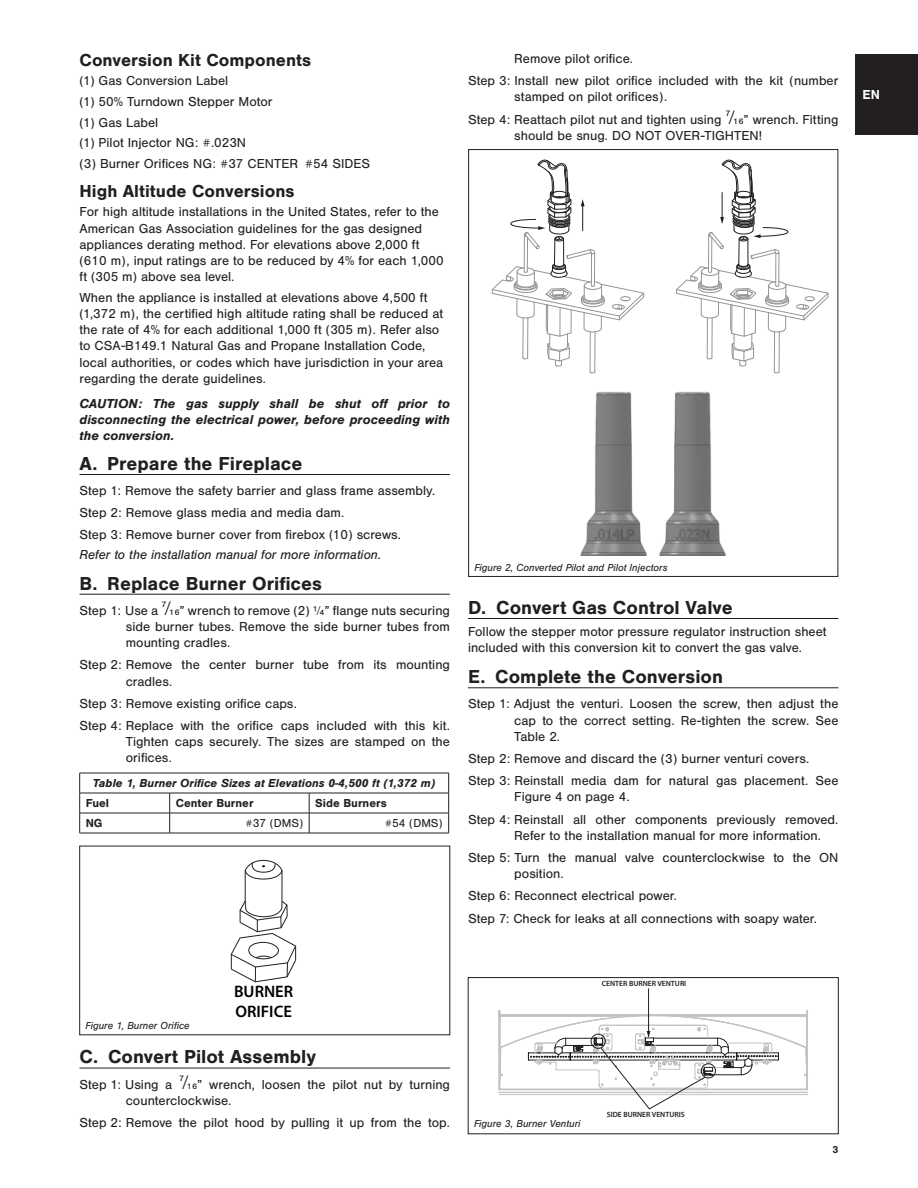
<style>
.page{position:relative;width:918px;height:1188px;background:#fff}
.page>*{position:absolute;margin:0;border:0;box-sizing:border-box;transform-origin:0 0}
.t1{font:700 19.5px "Nimbus San";color:#231f20}
.Head_1_no_marker{font:700 18px "Nimbus San";color:#231f20}
.t2{font:600 16.65px/20px "Myriad Pro";color:#000}
.Body_Paragraph{font:13.5px/16.2px "Nimbus San";color:#231f20}
.Kit_Components{font:13.5px "Nimbus San";color:#231f20}
.Emphasis{font:italic 700 13.5px/16.2px "Nimbus San";color:#231f20;text-align:justify}
.Body_Paragraph-2{font:italic 13.5px "Nimbus San";color:#231f20}
.t3{font:700 13.5px "Nimbus San";color:#fff}
.t4{font:italic 700 12px "Nimbus San";color:#231f20}
.Body_Row{font:700 12px "Nimbus San";color:#231f20}
.Table{font:12px "Nimbus San";color:#231f20}
.t5{font:italic 10.5px "Nimbus San";color:#231f20}
.t6{font:700 10.5px "Nimbus San";color:#231f20}
.t7{font:600 7.65px "Myriad Pro";color:#231f20}
.s1{font-size:20.25px}
</style>
<div class="page">
<div style="left:855px;top:54px;width:63px;height:81px;background:#231f20"></div>
<hr style="left:80px;top:474px;width:370px;height:1px;background:#231f20">
<hr style="left:80px;top:594px;width:370px;height:1px;background:#231f20">
<hr style="left:80px;top:773px;width:90px;height:1px;background:#231f20">
<hr style="left:170px;top:773px;width:139px;height:1px;background:#231f20">
<hr style="left:309px;top:773px;width:140px;height:1px;background:#231f20">
<hr style="left:80px;top:793px;width:90px;height:1px;background:#231f20">
<hr style="left:170px;top:793px;width:139px;height:1px;background:#231f20">
<hr style="left:309px;top:793px;width:140px;height:1px;background:#231f20">
<hr style="left:80px;top:813px;width:90px;height:1px;background:#231f20">
<svg style="left:79px;top:773px;width:1px;height:60px"></svg>
<hr style="left:170px;top:813px;width:139px;height:1px;background:#231f20">
<svg style="left:169px;top:793px;width:1px;height:40px"></svg>
<hr style="left:309px;top:813px;width:140px;height:1px;background:#231f20">
<svg style="left:309px;top:793px;width:1px;height:40px"></svg>
<svg style="left:448px;top:773px;width:1px;height:60px"></svg>
<hr style="left:80px;top:833px;width:90px;height:1px;background:#231f20">
<hr style="left:170px;top:833px;width:139px;height:1px;background:#231f20">
<hr style="left:309px;top:833px;width:140px;height:1px;background:#231f20">
<svg style="left:231px;top:859px;width:65px;height:123px"></svg>
<hr style="left:80px;top:1068px;width:370px;height:1px;background:#231f20">
<hr style="left:468px;top:618px;width:370px;height:1px;background:#231f20">
<hr style="left:468px;top:688px;width:370px;height:1px;background:#231f20">
<hr style="left:648px;top:988px;width:1px;height:44px;background:#231f20">
<svg style="left:498px;top:1005px;width:310px;height:105px"></svg>
<div style="left:468px;top:977px;width:370px;height:157px;border:1px solid #231f20"></div>
<img style="left:580px;top:391px;width:146px;height:164px">
<div style="left:468px;top:149px;width:370px;height:428px;border:1px solid #231f20"></div>
<hr style="left:590px;top:332px;width:1px;height:40px;background:#939598">
<hr style="left:595px;top:332px;width:1px;height:40px;background:#939598">
<svg style="left:492px;top:159px;width:152px;height:207px"></svg>
<hr style="left:774px;top:332px;width:1px;height:40px;background:#939598">
<hr style="left:779px;top:332px;width:1px;height:40px;background:#939598">
<svg style="left:676px;top:159px;width:152px;height:207px"></svg>
<p class="Head_1_no_marker" style="left:80px;top:50px;width:233px">Conversion Kit Components</p>
<p class="Kit_Components" style="left:80px;top:73px;width:150px">(1) Gas Conversion Label</p>
<p class="Kit_Components" style="left:80px;top:94px;width:195px">(1) 50% Turndown Stepper Motor</p>
<p class="Kit_Components" style="left:80px;top:115px;width:80px">(1) Gas Label</p>
<p class="Kit_Components" style="left:80px;top:135px;width:168px">(1) Pilot Injector NG: #.023N</p>
<p class="Kit_Components" style="left:80px;top:156px;width:292px">(3) Burner Orifices NG: #37 CENTER #54 SIDES</p>
<p class="Head_1_no_marker" style="left:80px;top:181px;width:217px">High Altitude Conversions</p>
<p class="Body_Paragraph" style="left:80px;top:204px;width:366px">For high altitude installations in the United States, refer to the American Gas Association guidelines for the gas designed appliances derating method. For elevations above 2,000 ft (610 m), input ratings are to be reduced by 4% for each 1,000 ft (305 m) above sea level.</p>
<p class="Body_Paragraph" style="left:80px;top:289px;width:365px">When the appliance is installed at elevations above 4,500 ft (1,372 m), the certified high altitude rating shall be reduced at the rate of 4% for each additional 1,000 ft (305 m). Refer also to CSA-B149.1 Natural Gas and Propane Installation Code, local authorities, or codes which have jurisdiction in your area regarding the derate guidelines.</p>
<p class="Emphasis" style="left:80px;top:395px;width:372px">CAUTION: The gas supply shall be shut off prior to disconnecting the electrical power, before proceeding with the conversion.</p>
<p class="t1" style="left:80px;top:452px;width:224px">A. Prepare the Fireplace</p>
<p class="Body_Paragraph" style="left:80px;top:483px;width:357px">Step 1: Remove the safety barrier and glass frame assembly.</p>
<p class="Body_Paragraph" style="left:80px;top:505px;width:266px">Step 2: Remove glass media and media dam.</p>
<p class="Body_Paragraph" style="left:80px;top:527px;width:323px">Step 3: Remove burner cover from firebox (10) screws.</p>
<p class="Body_Paragraph-2" style="left:80px;top:546px;width:303px">Refer to the installation manual for more information.</p>
<p class="t1" style="left:80px;top:572px;width:244px">B. Replace Burner Orifices</p>
<p class="Body_Paragraph" style="left:126px;top:602px;width:326px;text-align:justify;text-indent:-46px">Step 1: Use a <span class="s1">7/16</span>” wrench to remove (2) ¼” flange nuts securing side burner tubes. Remove the side burner tubes from mounting cradles.</p>
<p class="Body_Paragraph" style="left:126px;top:657px;width:326px;text-indent:-46px">Step 2: Remove the center burner tube from its mounting cradles.</p>
<p class="Body_Paragraph" style="left:80px;top:695px;width:219px">Step 3: Remove existing orifice caps.</p>
<p class="Body_Paragraph" style="left:126px;top:718px;width:326px;text-align:justify;text-indent:-46px">Step 4: Replace with the orifice caps included with this kit.<br>Tighten caps securely. The sizes are stamped on the orifices.</p>
<p class="t4" style="left:93px;top:776px;width:344px">Table 1, Burner Orifice Sizes at Elevations 0-4,500 ft (1,372 m)</p>
<p class="Body_Row" style="left:86px;top:796px;width:25px">Fuel</p>
<p class="Body_Row" style="left:176px;top:796px;width:79px">Center Burner</p>
<p class="Body_Row" style="left:315px;top:796px;width:73px">Side Burners</p>
<p class="Body_Row" style="left:86px;top:816px;width:18px">NG</p>
<p class="Table" style="left:245px;top:816px;width:59px">#37 (DMS)</p>
<p class="Table" style="left:385px;top:816px;width:59px">#54 (DMS)</p>
<p class="Body_Paragraph" style="left:514px;top:51px;width:120px">Remove pilot orifice.</p>
<p class="Body_Paragraph" style="left:514px;top:73px;width:326px;text-indent:-46px">Step 3: Install new pilot orifice included with the kit (number stamped on pilot orifices).</p>
<p class="Body_Paragraph" style="left:514px;top:111px;width:326px;text-indent:-46px">Step 4: Reattach pilot nut and tighten using <span class="s1">7/16</span>” wrench. Fitting should be snug. DO NOT OVER-TIGHTEN!</p>
<p class="t5" style="left:474px;top:561px;width:195px">Figure 2, Converted Pilot and Pilot Injectors</p>
<p class="t1" style="left:468px;top:596px;width:266px">D. Convert Gas Control Valve</p>
<p class="Body_Paragraph" style="left:468px;top:624px;width:360px">Follow the stepper motor pressure regulator instruction sheet included with this conversion kit to convert the gas valve.</p>
<p class="t1" style="left:468px;top:666px;width:257px">E. Complete the Conversion</p>
<p class="Body_Paragraph" style="left:514px;top:696px;width:326px;text-align:justify;text-indent:-46px">Step 1: Adjust the venturi. Loosen the screw, then adjust the cap to the correct setting. Re-tighten the screw. See Table 2.</p>
<p class="Body_Paragraph" style="left:468px;top:751px;width:343px">Step 2: Remove and discard the (3) burner venturi covers.</p>
<p class="Body_Paragraph" style="left:514px;top:773px;width:326px;text-indent:-46px">Step 3: Reinstall media dam for natural gas placement. See<br>Figure 4 on page 4.</p>
<p class="Body_Paragraph" style="left:514px;top:811px;width:326px;text-indent:-46px">Step 4: Reinstall all other components previously removed.<br>Refer to the installation manual for more information.</p>
<p class="Body_Paragraph" style="left:514px;top:850px;width:326px;text-indent:-46px">Step 5: Turn the manual valve counterclockwise to the ON position.</p>
<p class="Body_Paragraph" style="left:468px;top:888px;width:211px">Step 6: Reconnect electrical power.</p>
<p class="Body_Paragraph" style="left:468px;top:910px;width:351px">Step 7: Check for leaks at all connections with soapy water.</p>
<p class="t2" style="left:234px;top:981px;width:61px">BURNER<br>ORIFICE</p>
<p class="t1" style="left:80px;top:1046px;width:238px">C. Convert Pilot Assembly</p>
<p class="Body_Paragraph" style="left:126px;top:1076px;width:326px;text-indent:-46px">Step 1: Using a <span class="s1">7/16</span>” wrench, loosen the pilot nut by turning counterclockwise.</p>
<p class="Body_Paragraph" style="left:80px;top:1115px;width:372px">Step 2: Remove the pilot hood by pulling it up from the top.</p>
<p class="t5" style="left:86px;top:1020px;width:106px">Figure 1, Burner Orifice</p>
<p class="t7" style="left:602px;top:978px;width:86px">CENTER BURNER VENTURI</p>
<p class="t5" style="left:474px;top:1118px;width:108px">Figure 3, Burner Venturi</p>
<p class="t7" style="left:607px;top:1109px;width:79px">SIDE BURNER VENTURIS</p>
<p class="t6" style="left:833px;top:1144px;width:7px">3</p>
<p class="t3" style="left:862px;top:87px;width:19px">EN</p>
</div>
